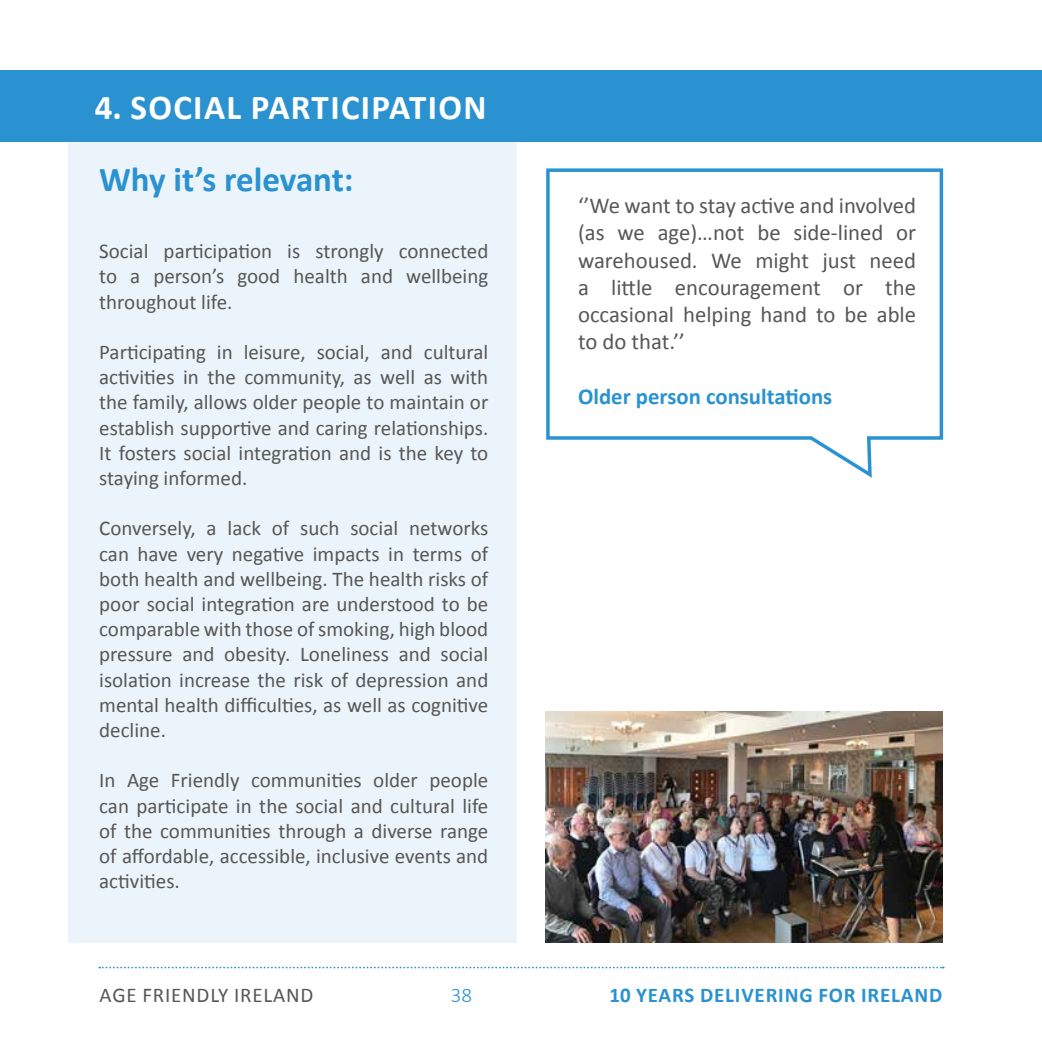
<style>
.page{position:relative;width:1042px;height:1042px;background:#fff}
.page>*{position:absolute;margin:0;border:0;box-sizing:border-box;transform-origin:0 0}
.t1{font:700 35px "Calibri";letter-spacing:.04em;color:#fff}
.t2{font:700 35px "Calibri";color:#2a92d0}
.t3{font:22.75px/27.3px "Calibri";color:#575756;text-align:justify}
.t4{font:700 22.75px "Calibri";color:#2a92d0}
.t5{font:21px/25.2px "Calibri";color:#575756;text-align:justify}
.t6{font:700 21px "Calibri";letter-spacing:.04em;color:#2a92d0}
.t7{font:21px "Calibri";letter-spacing:.04em;color:#575756}
.t8{font:300 21px "Calibri";color:#2a92d0}
</style>
<div class="page">
<svg style="left:99px;top:966px;width:845px;height:2px"></svg>
<div style="left:68px;top:142px;width:449px;height:801px;background:#eaf4fa"></div>
<div style="left:0;top:70px;width:1042px;height:72px;background:#2a92d0"></div>
<svg style="left:546px;top:168px;width:398px;height:310px"></svg>
<img style="left:546px;top:711px;width:396px;height:232px">
<h1 class="t1" style="left:95px;top:83px;width:393px">4. SOCIAL PARTICIPATION</h1>
<h1 class="t2" style="left:99px;top:155px;width:256px">Why it’s relevant:</h1>
<p class="t5" style="left:99px;top:238px;width:391px">Social participation is strongly connected to a person’s good health and wellbeing throughout life.</p>
<p class="t5" style="left:99px;top:339px;width:391px">Participating in leisure, social, and cultural activities in the community, as well as with the family, allows older people to maintain or establish supportive and caring relationships.<br>It fosters social integration and is the key to staying informed.</p>
<p class="t5" style="left:99px;top:515px;width:391px">Conversely, a lack of such social networks can have very negative impacts in terms of both health and wellbeing. The health risks of poor social integration are understood to be comparable with those of smoking, high blood pressure and obesity. Loneliness and social isolation increase the risk of depression and mental health difficulties, as well as cognitive decline.</p>
<p class="t5" style="left:99px;top:767px;width:391px">In Age Friendly communities older people can participate in the social and cultural life of the communities through a diverse range of affordable, accessible, inclusive events and activities.</p>
<p class="t3" style="left:578px;top:191px;width:340px">‘’We want to stay active and involved (as we age)…not be side-lined or warehoused. We might just need a little encouragement or the occasional helping hand to be able to do that.’’</p>
<p class="t4" style="left:578px;top:380px;width:256px">Older person consultations</p>
<p class="t7" style="left:100px;top:981px;width:215px">AGE FRIENDLY IRELAND</p>
<p class="t8" style="left:451px;top:982px;width:23px">38</p>
<p class="t6" style="left:609px;top:980px;width:334px">10 YEARS DELIVERING FOR IRELAND</p>
</div>
